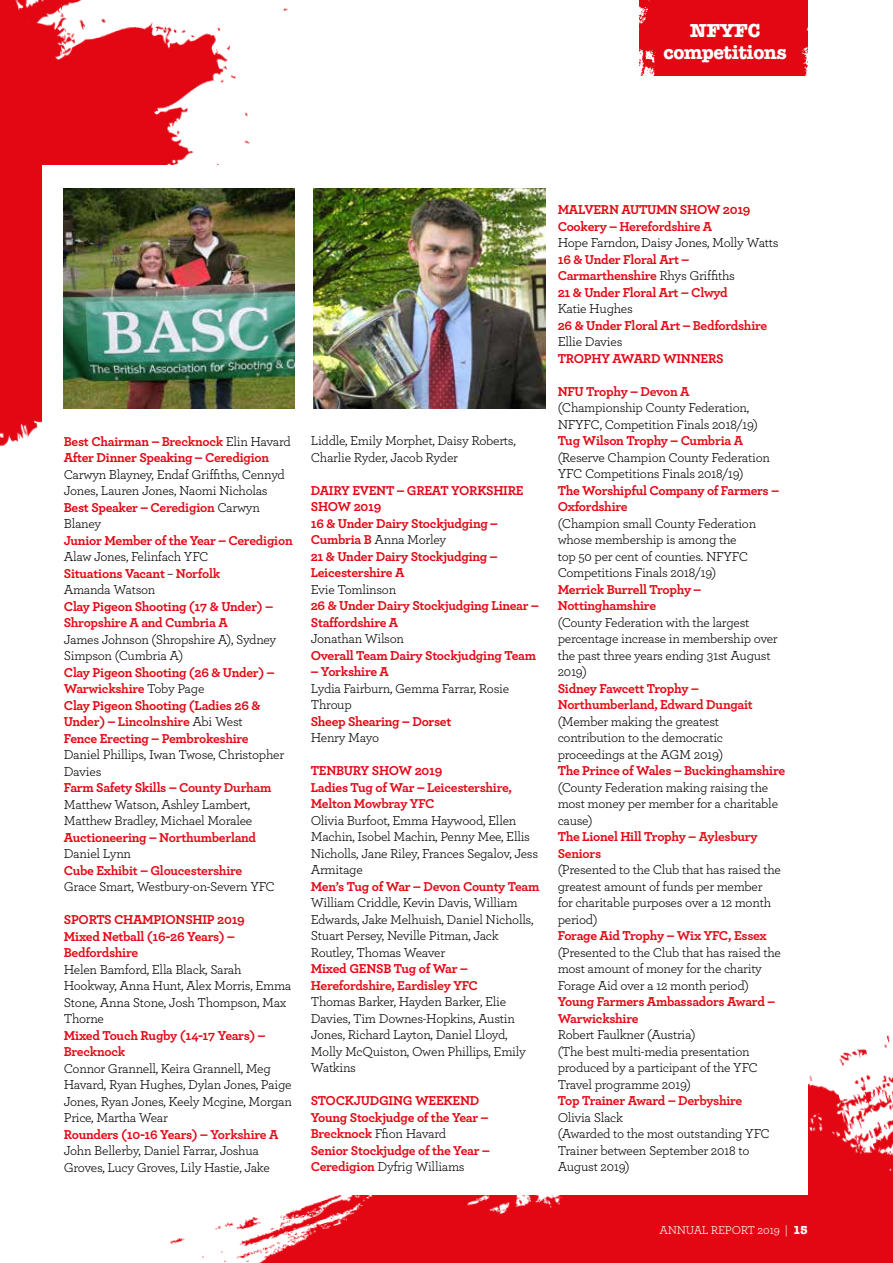
<style>
.page{position:relative;width:893px;height:1263px;background:#fff}
.page>*{position:absolute;margin:0;border:0;box-sizing:border-box;transform-origin:0 0}
.t1{font:700 19.5px/22.5px "American Typewriter";letter-spacing:-.02em;color:#fff;text-align:center}
.t2{font:13.5px/16.5px "Archer";letter-spacing:-.02em;color:#000}
.t3{font:700 13.5px/16.5px "Archer";letter-spacing:-.02em;color:#e30613}
.t4{font:700 13.5px/16.5px "Archer";letter-spacing:-.02em;color:#e30b17}
.t5{font:12px "Archer";letter-spacing:-.02em;color:#fff}
.s1{font-weight:700;color:#e30613}
.s2{font-weight:700;color:#e30b17}
.s3{color:#e30b17}
.s4{font-weight:400;color:#000}
.s5{color:#e30613}
.s6{font-family:"American Typewriter";font-weight:700}
</style>
<div class="page">
<img style="left:170px;top:1035px;width:723px;height:228px">
<img style="left:0;top:0;width:288px;height:446px">
<div style="left:640px;top:0;width:168px;height:75px;background:#e30613"></div>
<div style="left:43px;top:166px;width:765px;height:1029px;background:#fff"></div>
<img style="left:64px;top:189px;width:231px;height:219px">
<img style="left:314px;top:189px;width:232px;height:219px">
<h1 class="t1" style="left:663px;top:18px;width:125px">NFYFC competitions</h1>
<p class="t2" style="left:64px;top:432px;width:230px"><span class="s1">Best Chairman</span> <span class="s2">– Brecknock</span> Elin Havard<br><span class="s1">After Dinner Speaking</span> <span class="s2">– Ceredigion<br></span>Carwyn Blayney, Endaf Griffiths, Cennyd<br>Jones, Lauren Jones, Naomi Nicholas<br><span class="s1">Best Speaker</span> <span class="s2">– Ceredigion</span> Carwyn<br>Blaney<br><span class="s1">Junior Member of the Year</span> <span class="s2">– Ceredigion<br></span>Alaw Jones, Felinfach YFC<br><span class="s1">Situations Vacant</span> – <span class="s2">Norfolk<br></span>Amanda Watson<br><span class="s1">Clay Pigeon Shooting (17 &amp; Under)</span> <span class="s2">–<br>Shropshire A and Cumbria A</span></p>
<p class="t2" style="left:64px;top:630px;width:222px">James Johnson (Shropshire A), Sydney<br>Simpson (Cumbria A)<br><span class="s1">Clay Pigeon Shooting (26 &amp; Under)</span> <span class="s2">–<br>Warwickshire</span> Toby Page<br><span class="s1">Clay Pigeon Shooting (Ladies 26 &amp;<br>Under)</span> <span class="s2">– Lincolnshire</span> Abi West<br><span class="s1">Fence Erecting</span> <span class="s2">– Pembrokeshire<br></span>Daniel Phillips, Iwan Twose, Christopher<br>Davies<br><span class="s1">Farm Safety Skills</span> <span class="s2">– County Durham<br></span>Matthew Watson, Ashley Lambert,<br>Matthew Bradley, Michael Moralee<br><span class="s1">Auctioneering</span> <span class="s2">– Northumberland<br></span>Daniel Lynn<br><span class="s1">Cube Exhibit</span> <span class="s2">– Gloucestershire<br></span>Grace Smart, Westbury-on-Severn YFC</p>
<p class="t3" style="left:64px;top:911px;width:183px">SPORTS CHAMPIONSHIP 2019<br>Mixed Netball (16-26 Years) <span class="s3">–<br>Bedfordshire</span></p>
<p class="t2" style="left:64px;top:960px;width:229px">Helen Bamford, Ella Black, Sarah<br>Hookway, Anna Hunt, Alex Morris, Emma<br>Stone, Anna Stone, Josh Thompson, Max<br>Thorne<br><span class="s1">Mixed Touch Rugby (14-17 Years)</span> <span class="s2">–<br>Brecknock</span></p>
<p class="t2" style="left:64px;top:1059px;width:230px">Connor Grannell, Keira Grannell, Meg Havard, Ryan Hughes, Dylan Jones, Paige Jones, Ryan Jones, Keely Mcgine, Morgan Price, Martha Wear<br><span class="s1">Rounders (10-16 Years)</span> <span class="s2">– Yorkshire A </span>John Bellerby, Daniel Farrar, Joshua Groves, Lucy Groves, Lily Hastie, Jake</p>
<p class="t2" style="left:311px;top:432px;width:207px">Liddle, Emily Morphet, Daisy Roberts,<br>Charlie Ryder, Jacob Ryder</p>
<p class="t3" style="left:311px;top:482px;width:214px">DAIRY EVENT – GREAT YORKSHIRE<br>SHOW 2019<br>16 &amp; Under Dairy Stockjudging –<br><span class="s3">Cumbria B</span> <span class="s4">Anna Morley<br></span>21 &amp; Under Dairy Stockjudging –<br>Leicestershire A</p>
<p class="t2" style="left:311px;top:581px;width:87px">Evie Tomlinson</p>
<p class="t3" style="left:311px;top:597px;width:230px">26 &amp; Under Dairy Stockjudging Linear –<br>Staffordshire A</p>
<p class="t2" style="left:311px;top:630px;width:95px">Jonathan Wilson</p>
<p class="t3" style="left:311px;top:647px;width:227px">Overall Team Dairy Stockjudging Team</p>
<p class="t3" style="left:311px;top:663px;width:80px">– Yorkshire A</p>
<p class="t2" style="left:311px;top:680px;width:200px">Lydia Fairburn, Gemma Farrar, Rosie<br>Throup</p>
<p class="t3" style="left:311px;top:713px;width:142px">Sheep Shearing – Dorset</p>
<p class="t2" style="left:311px;top:729px;width:70px">Henry Mayo</p>
<p class="t4" style="left:311px;top:762px;width:203px"><span class="s5">TENBURY SHOW 2019<br>Ladies Tug of War</span> – Leicestershire,<br>Melton Mowbray YFC</p>
<p class="t2" style="left:311px;top:812px;width:230px">Olivia Burfoot, Emma Haywood, Ellen<br>Machin, Isobel Machin, Penny Mee, Ellis<br>Nicholls, Jane Riley, Frances Segalov, Jess<br>Armitage<br><span class="s1">Men’s Tug of War</span> <span class="s2">– Devon County Team<br></span>William Criddle, Kevin Davis, William<br>Edwards, Jake Melhuish, Daniel Nicholls,<br>Stuart Persey, Neville Pitman, Jack<br>Routley, Thomas Weaver<br><span class="s1">Mixed GENSB Tug of War</span> <span class="s2">–<br>Herefordshire, Eardisley YFC</span></p>
<p class="t2" style="left:311px;top:993px;width:217px">Thomas Barker, Hayden Barker, Elie<br>Davies, Tim Downes-Hopkins, Austin<br>Jones, Richard Layton, Daniel Lloyd,<br>Molly McQuiston, Owen Phillips, Emily<br>Watkins</p>
<p class="t3" style="left:311px;top:1092px;width:180px">STOCKJUDGING WEEKEND<br>Young Stockjudge of the Year <span class="s3">–<br>Brecknock</span> <span class="s4">Ffion Havard<br></span>Senior Stockjudge of the Year <span class="s3">–<br>Ceredigion</span> <span class="s4">Dyfrig Williams</span></p>
<p class="t3" style="left:558px;top:201px;width:222px">MALVERN AUTUMN SHOW 2019<br>Cookery <span class="s3">– Herefordshire A<br></span><span class="s4">Hope Farndon, Daisy Jones, Molly Watts<br></span>16 &amp; Under Floral Art <span class="s3">–<br>Carmarthenshire</span> <span class="s4">Rhys Griffiths<br></span>21 &amp; Under Floral Art <span class="s3">– Clwyd<br></span><span class="s4">Katie Hughes<br></span>26 &amp; Under Floral Ar<span class="s3">t – Bedfordshire<br></span><span class="s4">Ellie Davies</span></p>
<p class="t3" style="left:558px;top:350px;width:167px">TROPHY AWARD WINNERS</p>
<p class="t2" style="left:558px;top:383px;width:223px"><span class="s1">NFU Trophy</span> <span class="s2">– Devon A<br></span>(Championship County Federation,<br>NFYFC, Competition Finals 2018/19)<br><span class="s1">Tug Wilson Trophy –</span> <span class="s2">Cumbria A </span>(Reserve Champion County Federation<br>YFC Competitions Finals 2018/19)<br><span class="s1">The Worshipful Company of Farmers</span> <span class="s2">–<br>Oxfordshire</span></p>
<p class="t2" style="left:558px;top:515px;width:200px">(Champion small County Federation whose membership is among the top 50 per cent of counties. NFYFC<br>Competitions Finals 2018/19)<br><span class="s1">Merrick Burrell Trophy</span> <span class="s2">–<br>Nottinghamshire</span></p>
<p class="t2" style="left:558px;top:614px;width:221px">(County Federation with the largest percentage increase in membership over the past three years ending 31st August<br>2019)<br><span class="s1">Sidney Fawcett Trophy</span> <span class="s2">–<br>Northumberland, Edward Dungait</span></p>
<p class="t2" style="left:558px;top:713px;width:229px">(Member making the greatest contribution to the democratic proceedings at the AGM 2019)<br><span class="s1">The Prince of Wales</span> <span class="s2">– Buckinghamshire </span>(County Federation making raising the most money per member for a charitable cause)<br><span class="s1">The Lionel Hill Trophy</span> <span class="s2">– Aylesbury<br>Seniors</span></p>
<p class="t2" style="left:558px;top:861px;width:225px">(Presented to the Club that has raised the greatest amount of funds per member for charitable purposes over a 12 month period)<br><span class="s1">Forage Aid Trophy</span> <span class="s2">– Wix YFC, Essex </span>(Presented to the Club that has raised the most amount of money for the charity<br>Forage Aid over a 12 month period)<br><span class="s1">Young Farmers Ambassadors Award</span> <span class="s2">–<br>Warwickshire</span></p>
<p class="t2" style="left:558px;top:1026px;width:214px">Robert Faulkner (Austria)<br>(The best multi-media presentation produced by a participant of the YFC<br>Travel programme 2019)<br><span class="s1">Top Trainer Award</span> <span class="s2">– Derbyshire<br></span>Olivia Slack<br>(Awarded to the most outstanding YFC<br>Trainer between September 2018 to<br>August 2019)</p>
<p class="t5" style="left:659px;top:1223px;width:150px">ANNUAL REPORT 2019 | <span class="s6">15</span></p>
</div>
